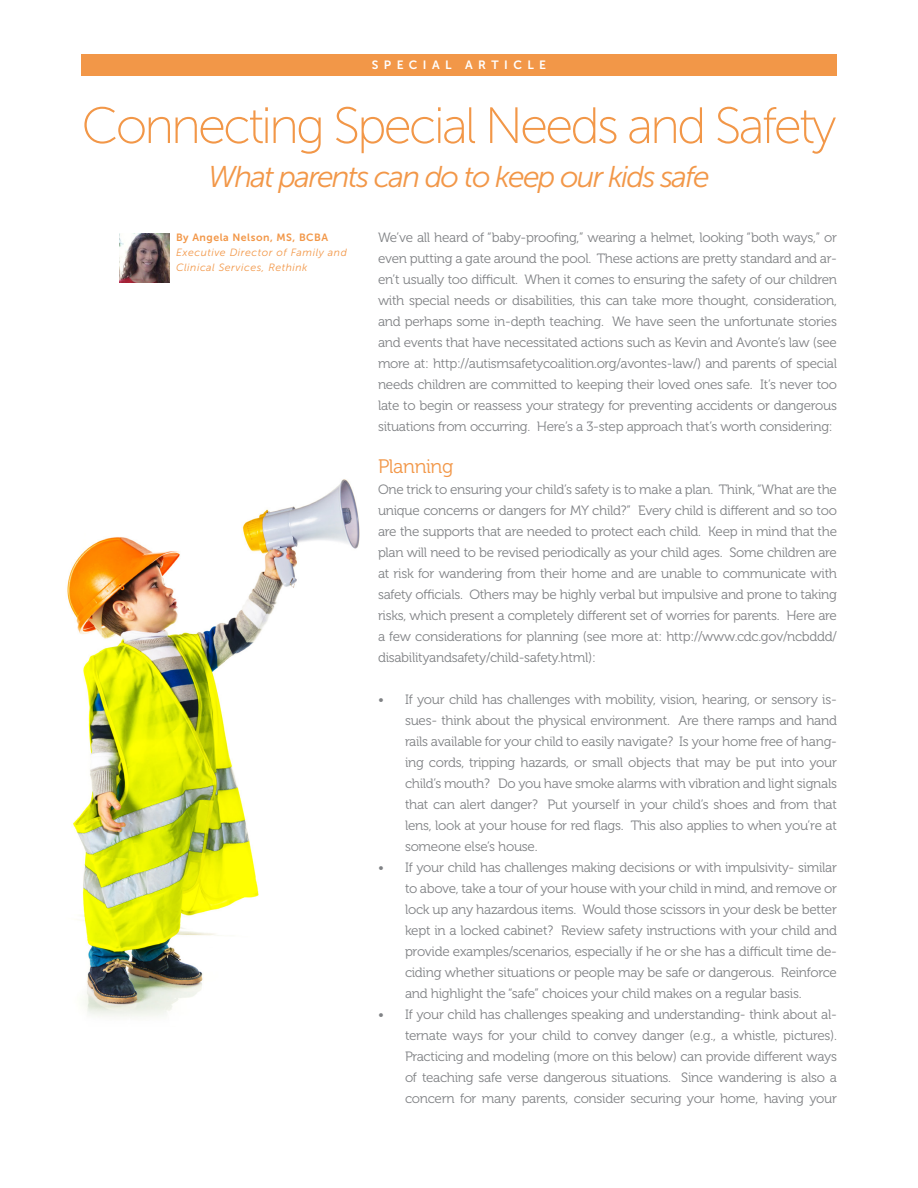
<style>
.page{position:relative;width:918px;height:1188px;background:#fff}
.page>*{position:absolute;margin:0;border:0;box-sizing:border-box;transform-origin:0 0}
.t1{font:51px "Museo Sans 100";letter-spacing:-.06em;color:#f29748}
.t2{font:italic 30px "Museo Sans 300";letter-spacing:-.06em;color:#f29748}
.t3{font:19.5px "Museo 300";letter-spacing:-.02em;color:#f29748}
.t4{font:13.5px/21px "Museo 300";letter-spacing:-.02em;color:#808285;text-align:justify}
.t5{font:12px "Museo Sans 700";letter-spacing:.45em;color:#fff}
.t6{font:italic 10.5px/15px "Museo Sans 300";letter-spacing:.05em;color:#f29748}
.t7{font:10.5px "Museo Sans 700";letter-spacing:.05em;color:#f29748}
</style>
<div class="page">
<div style="left:81px;top:54px;width:756px;height:22px;background:#f29748"></div>
<img style="left:67px;top:479px;width:293px;height:538px">
<img style="left:120px;top:233px;width:50px;height:50px">
<p class="t5" style="left:372px;top:58px;width:176px">SPECIAL ARTICLE</p>
<p class="t1" style="left:81px;top:98px;width:757px">Connecting Special Needs and Safety</p>
<p class="t2" style="left:208px;top:160px;width:503px">What parents can do to keep our kids safe</p>
<p class="t7" style="left:176px;top:232px;width:154px">By Angela Nelson, MS, BCBA</p>
<p class="t6" style="left:176px;top:245px;width:172px">Executive Director of Family and<br>Clinical Services, Rethink</p>
<p class="t4" style="left:378px;top:227px;width:461px">We’ve all heard of “baby-proofing,” wearing a helmet, looking “both ways,” or even putting a gate around the pool. These actions are pretty standard and ar&shy;en’t usually too difficult. When it comes to ensuring the safety of our children with special needs or disabilities, this can take more thought, consideration, and perhaps some in-depth teaching. We have seen the unfortunate stories and events that have necessitated actions such as Kevin and Avonte’s law (see more at: http://autismsafetycoalition.org/avontes-law/) and parents of special needs children are committed to keeping their loved ones safe. It’s never too late to begin or reassess your strategy for preventing accidents or dangerous situations from occurring. Here’s a 3-step approach that’s worth considering:</p>
<p class="t3" style="left:378px;top:456px;width:77px">Planning</p>
<p class="t4" style="left:378px;top:479px;width:461px">One trick to ensuring your child’s safety is to make a plan. Think, “What are the unique concerns or dangers for MY child?” Every child is different and so too are the supports that are needed to protect each child. Keep in mind that the plan will need to be revised periodically as your child ages. Some children are at risk for wandering from their home and are unable to communicate with safety officials. Others may be highly verbal but impulsive and prone to taking risks, which present a completely different set of worries for parents. Here are a few considerations for planning (see more at: http://www.cdc.gov/ncbddd/ disabilityandsafety/child-safety.html):</p>
<p class="t4" style="left:405px;top:689px;width:434px;text-indent:-27px">• If your child has challenges with mobility, vision, hearing, or sensory is&shy;sues- think about the physical environment. Are there ramps and hand rails available for your child to easily navigate? Is your home free of hang&shy;ing cords, tripping hazards, or small objects that may be put into your child’s mouth? Do you have smoke alarms with vibration and light signals that can alert danger? Put yourself in your child’s shoes and from that lens, look at your house for red flags. This also applies to when you’re at someone else’s house.</p>
<p class="t4" style="left:405px;top:857px;width:434px;text-indent:-27px">• If your child has challenges making decisions or with impulsivity- similar to above, take a tour of your house with your child in mind, and remove or lock up any hazardous items. Would those scissors in your desk be better kept in a locked cabinet? Review safety instructions with your child and provide examples/scenarios, especially if he or she has a difficult time de&shy;ciding whether situations or people may be safe or dangerous. Reinforce and highlight the “safe” choices your child makes on a regular basis.</p>
<p class="t4" style="left:405px;top:1004px;width:434px;text-indent:-27px">• If your child has challenges speaking and understanding- think about al&shy;ternate ways for your child to convey danger (e.g., a whistle, pictures).<br>Practicing and modeling (more on this below) can provide different ways of teaching safe verse dangerous situations. Since wandering is also a concern for many parents, consider securing your home, having your</p>
</div>
